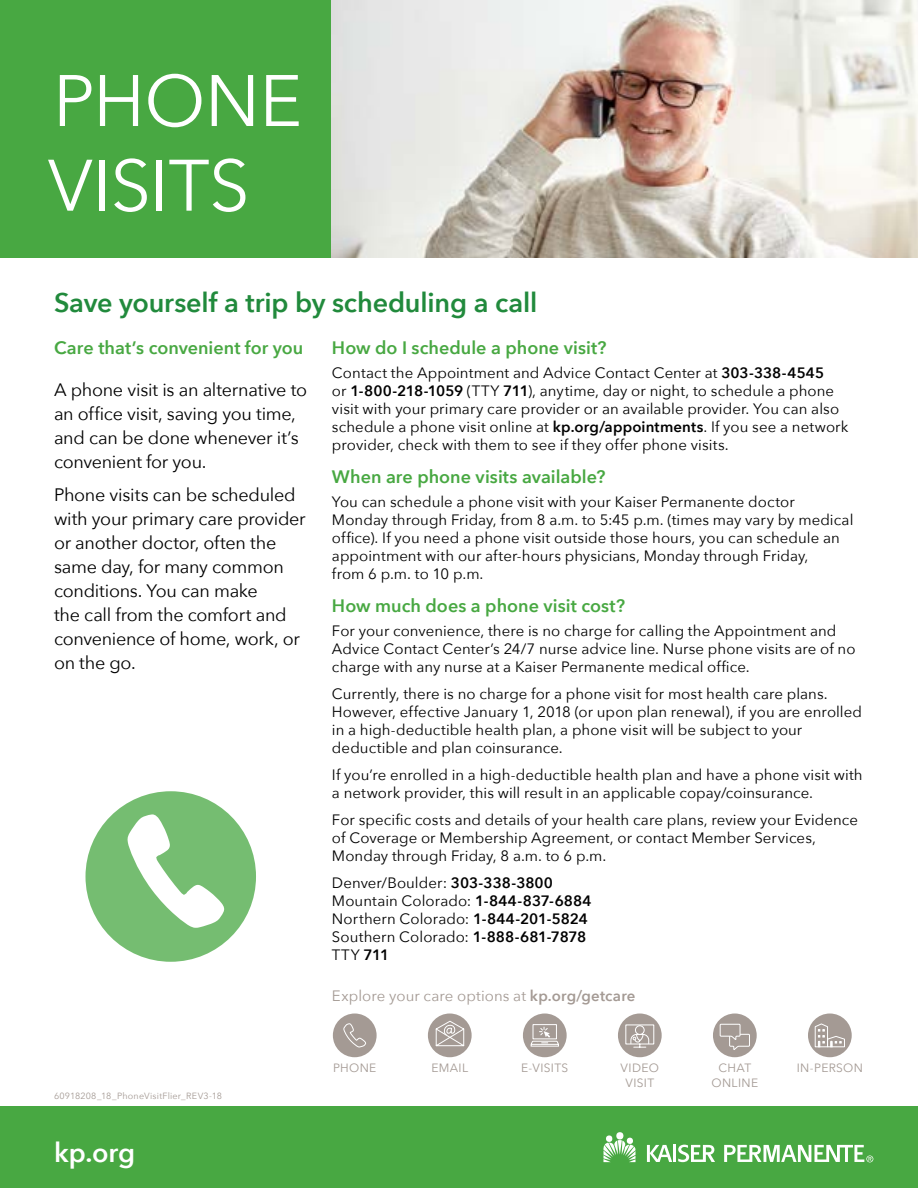
<style>
.page{position:relative;width:918px;height:1188px;background:#fff}
.page>*{position:absolute;margin:0;border:0;box-sizing:border-box;transform-origin:0 0}
.t1{font:72px "Avenir Next";letter-spacing:-.01em;color:#fff}
.t2{font:600 27px "Avenir Next";letter-spacing:-.005em;color:#218a3c}
.t3{font:600 27px "Avenir Next";color:#fff}
.Bullets{font:18px/24px "Avenir Next";letter-spacing:-.015em;color:#000}
.Bullets-2{font:600 18px "Avenir Next";color:#48a842}
.Bullets-3{font:15px/18px "Avenir Next";letter-spacing:.005em;color:#000}
.Bullets-4{font:15px "Avenir Next";letter-spacing:.005em;color:#a49a94}
.t4{font:12px/15px "Avenir Next";letter-spacing:.03em;color:#a49a94;text-align:center}
.t5{font:9px "Avenir Next";letter-spacing:.025em;color:#a49a94}
.s1{font-weight:600}
</style>
<div class="page">
<div style="left:0;top:0;width:918px;height:258px;background:#48a842"></div>
<div style="left:0;top:1107px;width:918px;height:81px;background:#48a842"></div>
<img style="left:332px;top:0;width:586px;height:258px">
<div style="left:86px;top:791px;width:170px;height:171px;background:#75bd71;border-radius:50%"></div>
<svg style="left:127px;top:814px;width:98px;height:114px"></svg>
<div style="left:428px;top:1014px;width:44px;height:43px;background:#a49a94;border-radius:50%"></div>
<svg style="left:435px;top:1021px;width:30px;height:26px"></svg>
<div style="left:333px;top:1014px;width:44px;height:43px;background:#a49a94;border-radius:50%"></div>
<svg style="left:343px;top:1023px;width:23px;height:25px"></svg>
<div style="left:523px;top:1014px;width:44px;height:43px;background:#a49a94;border-radius:50%"></div>
<div style="left:533px;top:1024px;width:24px;height:15px;border:1px solid #fff"></div>
<svg style="left:530px;top:1026px;width:29px;height:21px"></svg>
<div style="left:618px;top:1014px;width:44px;height:43px;background:#a49a94;border-radius:50%"></div>
<svg style="left:625px;top:1024px;width:30px;height:24px"></svg>
<div style="left:808px;top:1014px;width:44px;height:43px;background:#a49a94;border-radius:50%"></div>
<svg style="left:814px;top:1023px;width:31px;height:25px"></svg>
<div style="left:713px;top:1014px;width:44px;height:43px;background:#a49a94;border-radius:50%"></div>
<svg style="left:719px;top:1023px;width:31px;height:27px"></svg>
<svg style="left:603px;top:1135px;width:33px;height:27px"></svg>
<div style="left:616px;top:1132px;width:8px;height:8px;background:#fff;border-radius:50%"></div>
<hr style="left:673px;top:1145px;width:3px;height:17px;background:#fff">
<svg style="left:647px;top:1145px;width:25px;height:17px"></svg>
<svg style="left:678px;top:1145px;width:37px;height:17px"></svg>
<svg style="left:724px;top:1145px;width:149px;height:17px"></svg>
<p class="t1" style="left:53px;top:40px;width:251px">PHONE</p>
<p class="t1" style="left:48px;top:125px;width:203px">VISITS</p>
<p class="t2" style="left:54px;top:279px;width:485px">Save yourself a trip by scheduling a call</p>
<p class="Bullets-2" style="left:54px;top:332px;width:251px">Care that’s convenient for you</p>
<p class="Bullets" style="left:54px;top:377px;width:255px">A phone visit is an alternative to an office visit, saving you time, and can be done whenever it’s convenient for you.</p>
<p class="Bullets" style="left:54px;top:482px;width:253px">Phone visits can be scheduled with your primary care provider or another doctor, often the same day, for many common conditions. You can make<br>the call from the comfort and convenience of home, work, or on the go.</p>
<p class="Bullets-2" style="left:332px;top:332px;width:276px">How do I schedule a phone visit?</p>
<p class="Bullets-3" style="left:332px;top:363px;width:518px">Contact the Appointment and Advice Contact Center at <span class="s1">303-338-4545<br></span>or <span class="s1">1-800-218-1059</span> (TTY <span class="s1">711</span>), anytime, day or night, to schedule a phone visit with your primary care provider or an available provider. You can also schedule a phone visit online at <span class="s1">kp.org/appointments</span>. If you see a network provider, check with them to see if they offer phone visits.</p>
<p class="Bullets-2" style="left:332px;top:461px;width:275px">When are phone visits available?</p>
<p class="Bullets-3" style="left:332px;top:492px;width:523px">You can schedule a phone visit with your Kaiser Permanente doctor Monday through Friday, from 8 a.m. to 5:45 p.m. (times may vary by medical office). If you need a phone visit outside those hours, you can schedule an appointment with our after-hours physicians, Monday through Friday,<br>from 6 p.m. to 10 p.m.</p>
<p class="Bullets-2" style="left:332px;top:590px;width:295px">How much does a phone visit cost?</p>
<p class="Bullets-3" style="left:332px;top:621px;width:525px">For your convenience, there is no charge for calling the Appointment and<br>Advice Contact Center’s 24/7 nurse advice line. Nurse phone visits are of no charge with any nurse at a Kaiser Permanente medical office.</p>
<p class="Bullets-3" style="left:332px;top:684px;width:532px">Currently, there is no charge for a phone visit for most health care plans.<br>However, effective January 1, 2018 (or upon plan renewal), if you are enrolled in a high-deductible health plan, a phone visit will be subject to your deductible and plan coinsurance.</p>
<p class="Bullets-3" style="left:332px;top:765px;width:532px">If you’re enrolled in a high-deductible health plan and have a phone visit with a network provider, this will result in an applicable copay/coinsurance.</p>
<p class="Bullets-3" style="left:332px;top:810px;width:528px">For specific costs and details of your health care plans, review your Evidence of Coverage or Membership Agreement, or contact Member Services,<br>Monday through Friday, 8 a.m. to 6 p.m.</p>
<p class="Bullets-3" style="left:332px;top:873px;width:261px">Denver/Boulder: <span class="s1">303-338-3800<br></span>Mountain Colorado: <span class="s1">1-844-837-6884<br></span>Northern Colorado: <span class="s1">1-844-201-5824<br></span>Southern Colorado: <span class="s1">1-888-681-7878<br></span>TTY <span class="s1">711</span></p>
<p class="Bullets-4" style="left:332px;top:983px;width:305px">Explore your care options at <span class="s1">kp.org/getcare</span></p>
<p class="t5" style="left:54px;top:1089px;width:169px">60918208_18_PhoneVisitFlier_REV3-18</p>
<p class="t3" style="left:54px;top:1129px;width:83px">kp.org</p>
<p class="t4" style="left:333px;top:1060px;width:45px">PHONE</p>
<p class="t4" style="left:431px;top:1060px;width:38px">EMAIL</p>
<p class="t4" style="left:521px;top:1060px;width:49px">E-VISITS</p>
<p class="t4" style="left:621px;top:1060px;width:40px">VIDEO<br>VISIT</p>
<p class="t4" style="left:718px;top:1060px;width:34px">CHAT</p>
<p class="t4" style="left:797px;top:1060px;width:68px">IN-PERSON</p>
<p class="t4" style="left:711px;top:1075px;width:48px">ONLINE</p>
</div>
